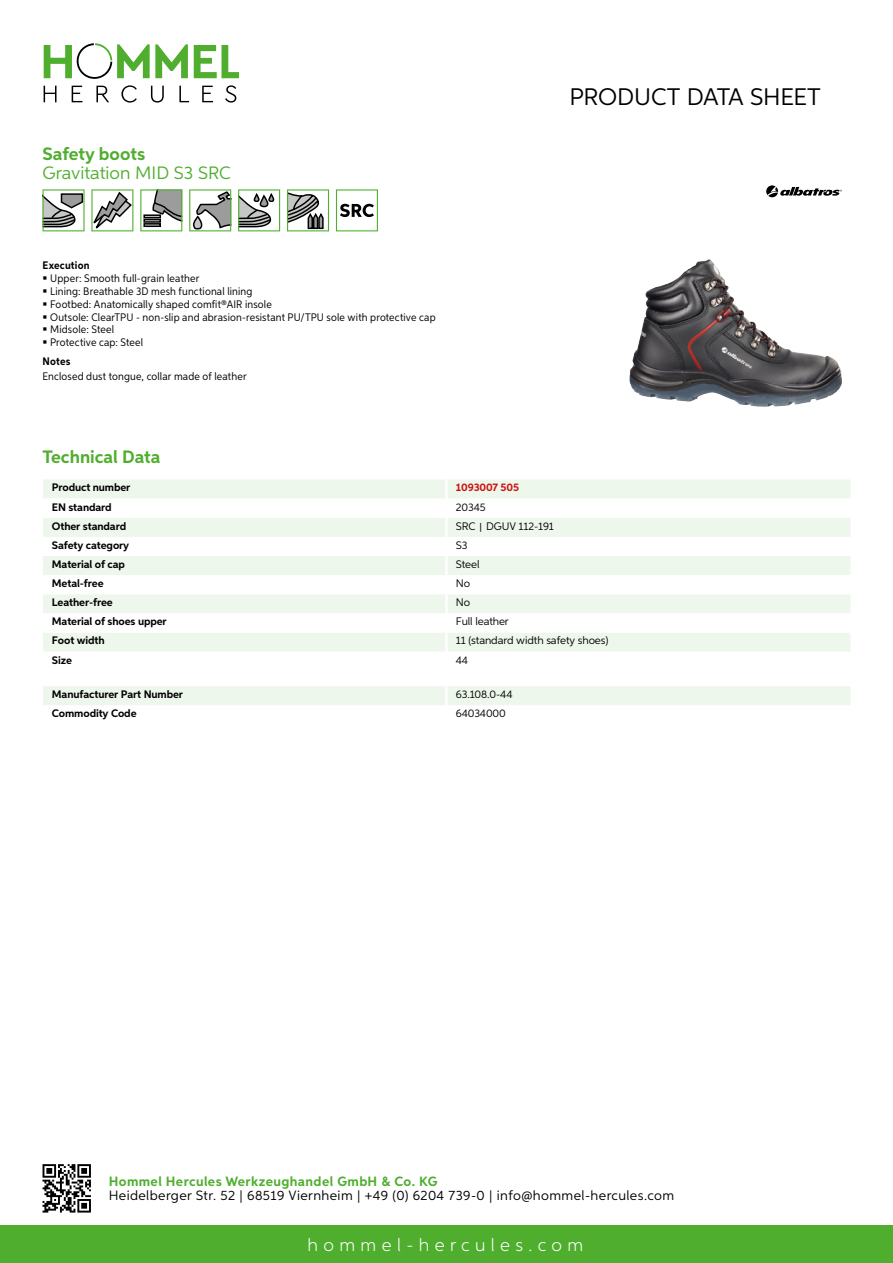
<style>
.page{position:relative;width:893px;height:1263px;background:#fff}
.page>*{position:absolute;margin:0;border:0;box-sizing:border-box;transform-origin:0 0}
.t1{font:24px "Aspira";letter-spacing:-.01em;color:#000}
.t2{font:700 18px "Aspira";color:#50ae2f}
.t3{font:300 18px "Aspira";letter-spacing:.3em;color:#fff}
.t4{font:18px "Aspira";color:#50ae2f}
.t5{font:13.5px "Aspira";letter-spacing:.03em;color:#000}
.t6{font:700 13.5px "Aspira";letter-spacing:.03em;color:#50ae2f}
.t7{font:10.95px/12.8px "Aspira Nar";letter-spacing:.015em;color:#000}
.t8{font:700 10.95px "Aspira";letter-spacing:-.01em;color:#000}
.t9{font:10.95px "Aspira";letter-spacing:-.01em;color:#000}
.t10{font:700 10.95px "Aspira Nar";letter-spacing:.015em;color:#000}
.t11{font:700 10.95px "Aspira";letter-spacing:-.01em;color:#cd1013}
.s1{font-family:"Wuerth Global";font-size:10.5px}
</style>
<div class="page">
<div style="left:0;top:1226px;width:893px;height:37px;background:#50ae2f"></div>
<svg style="left:43px;top:1164px;width:48px;height:48px"></svg>
<svg style="left:194px;top:45px;width:45px;height:33px"></svg>
<svg style="left:44px;top:43px;width:144px;height:36px"></svg>
<svg style="left:44px;top:86px;width:13px;height:16px"></svg>
<svg style="left:72px;top:86px;width:10px;height:16px"></svg>
<svg style="left:96px;top:86px;width:13px;height:16px"></svg>
<svg style="left:121px;top:85px;width:16px;height:18px"></svg>
<svg style="left:151px;top:86px;width:13px;height:17px"></svg>
<svg style="left:179px;top:86px;width:10px;height:16px"></svg>
<svg style="left:202px;top:86px;width:11px;height:16px"></svg>
<svg style="left:225px;top:85px;width:11px;height:18px"></svg>
<div style="left:43px;top:479px;width:807px;height:19px;background:#eef7eb"></div>
<svg style="left:43px;top:518px;width:807px;height:134px;fill:#eef7eb"></svg>
<hr style="left:445px;top:479px;width:3px;height:20px;background:#fff">
<hr style="left:445px;top:518px;width:3px;height:19px;background:#fff">
<hr style="left:445px;top:537px;width:3px;height:19px;background:#fff">
<hr style="left:445px;top:556px;width:3px;height:19px;background:#fff">
<hr style="left:445px;top:575px;width:3px;height:19px;background:#fff">
<hr style="left:445px;top:594px;width:3px;height:19px;background:#fff">
<hr style="left:445px;top:613px;width:3px;height:20px;background:#fff">
<hr style="left:445px;top:633px;width:3px;height:19px;background:#fff">
<div style="left:43px;top:686px;width:807px;height:19px;background:#eef7eb"></div>
<svg style="left:43px;top:189px;width:90px;height:42px"></svg>
<svg style="left:140px;top:189px;width:42px;height:42px"></svg>
<svg style="left:189px;top:189px;width:42px;height:42px"></svg>
<svg style="left:238px;top:189px;width:42px;height:42px"></svg>
<svg style="left:287px;top:189px;width:42px;height:42px"></svg>
<svg style="left:336px;top:189px;width:42px;height:42px"></svg>
<img style="left:629px;top:260px;width:79px;height:142px">
<svg style="left:766px;top:185px;width:76px;height:12px"></svg>
<h2 class="t2" style="left:43px;top:142px;width:104px">Safety boots</h2>
<h2 class="t4" style="left:43px;top:162px;width:177px">Gravitation MID S3 SRC</h2>
<p class="t10" style="left:43px;top:259px;width:49px">Execution</p>
<p class="t7" style="left:50px;top:272px;width:387px">Upper: Smooth full-grain leather<br>Lining: Breathable 3D mesh functional lining<br>Footbed: Anatomically shaped comfit®AIR insole<br>Outsole: ClearTPU - non-slip and abrasion-resistant PU/TPU sole with protective cap Midsole: Steel<br>Protective cap: Steel</p>
<p class="t10" style="left:43px;top:355px;width:29px">Notes</p>
<p class="t7" style="left:43px;top:370px;width:206px">Enclosed dust tongue, collar made of leather</p>
<h1 class="t1" style="left:569px;top:82px;width:253px">Product data sh eet</h1>
<h2 class="t2" style="left:43px;top:445px;width:120px">Technical Data</h2>
<p class="t8" style="left:52px;top:481px;width:80px">Product number</p>
<p class="t11" style="left:456px;top:481px;width:65px">1093007 505</p>
<p class="t8" style="left:52px;top:500px;width:61px">EN standard</p>
<p class="t9" style="left:456px;top:500px;width:31px">20345</p>
<p class="t8" style="left:52px;top:519px;width:76px">Other standard</p>
<p class="t9" style="left:456px;top:519px;width:100px">SRC <span class="s1">|</span> DGUV 112-191</p>
<p class="t8" style="left:52px;top:538px;width:79px">Safety category</p>
<p class="t9" style="left:456px;top:538px;width:13px">S3</p>
<p class="t8" style="left:52px;top:557px;width:75px">Material of cap</p>
<p class="t9" style="left:456px;top:557px;width:25px">Steel</p>
<p class="t8" style="left:52px;top:577px;width:53px">Metal-free</p>
<p class="t9" style="left:456px;top:577px;width:16px">No</p>
<p class="t8" style="left:52px;top:596px;width:62px">Leather-free</p>
<p class="t9" style="left:456px;top:596px;width:16px">No</p>
<p class="t8" style="left:52px;top:615px;width:116px">Material of shoes upper</p>
<p class="t9" style="left:456px;top:615px;width:54px">Full leather</p>
<p class="t8" style="left:52px;top:634px;width:54px">Foot width</p>
<p class="t9" style="left:456px;top:634px;width:154px">11 (standard width safety shoes)</p>
<p class="t8" style="left:52px;top:653px;width:22px">Size</p>
<p class="t9" style="left:456px;top:653px;width:14px">44</p>
<p class="t8" style="left:52px;top:688px;width:133px">Manufacturer Part Number</p>
<p class="t9" style="left:456px;top:688px;width:58px">63.108.0-44</p>
<p class="t8" style="left:52px;top:707px;width:86px">Commodity Code</p>
<p class="t9" style="left:456px;top:707px;width:52px">64034000</p>
<p class="t6" style="left:109px;top:1172px;width:330px">Hommel Hercules Werkzeughandel GmbH &amp; Co. KG</p>
<p class="t5" style="left:109px;top:1187px;width:567px">Heidelberger Str. 52 | 68519 Viernheim | +49 (0) 6204 739-0 | info@hommel-hercules.com</p>
<h2 class="t3" style="left:307px;top:1234px;width:277px">hommel-hercules.com</h2>
</div>
